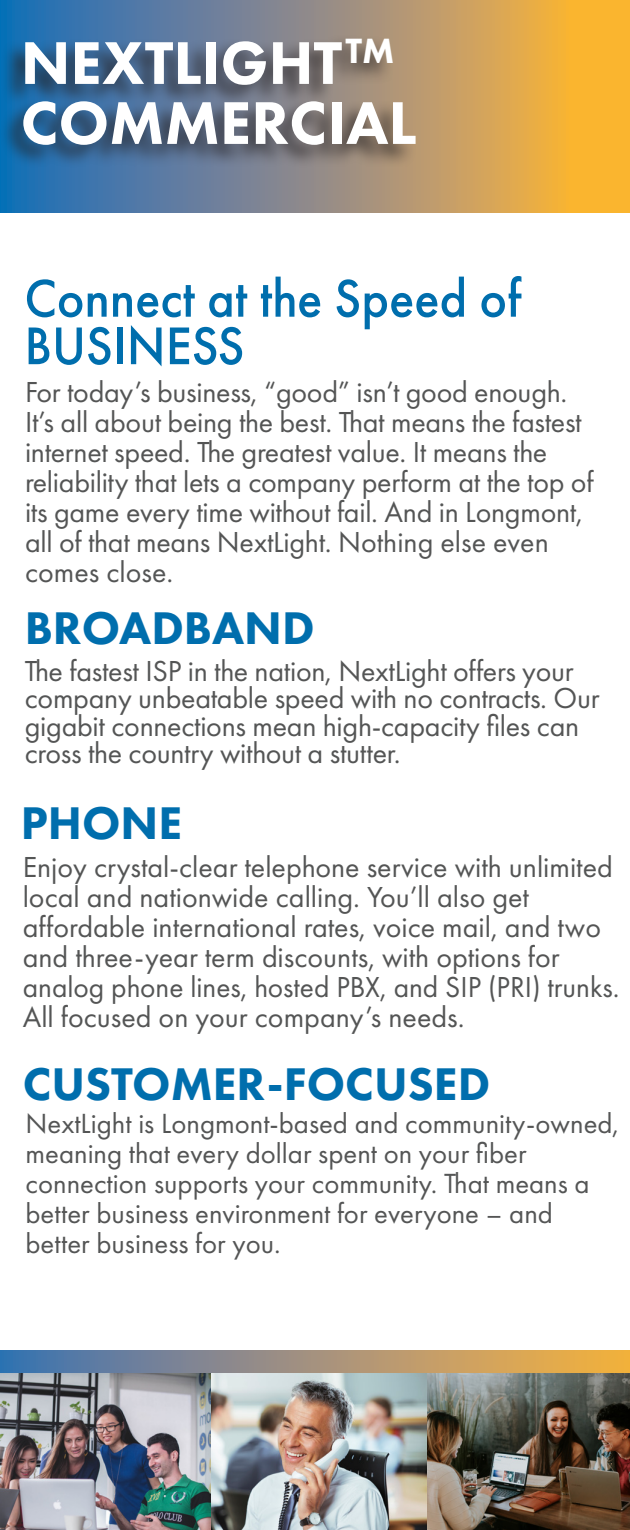
<style>
.page{position:relative;width:630px;height:1530px;background:#fff}
.page>*{position:absolute;margin:0;border:0;box-sizing:border-box;transform-origin:0 0}
.t1{font:800 62.5px "Futura PT";color:#fff}
.t2{font:500 55px "Futura PT";color:#006ead;scale:.95 1}
.t3{font:800 47.5px "Futura PT";color:#006ead}
.t4{font:30px/30px "Futura PT";letter-spacing:-.01em;color:#545555}
.t5{font:28.75px/30px "Futura PT";color:#545555}
</style>
<div class="page">
<svg style="left:0;top:0;width:630px;height:212px;background:#af996b"></svg>
<img style="left:210px;top:1372px;width:420px;height:158px">
<img style="left:0;top:1372px;width:210px;height:158px">
<svg style="left:0;top:1350px;width:630px;height:22px;background:#9f917b"></svg>
<div style="left:0;top:34px;width:417px;height:134px;background:#231f20;opacity:.7"></div>
<p class="t1" style="left:21px;top:24px;width:375px">NEXTLIGHT<sup>TM</sup></p>
<p class="t1" style="left:21px;top:84px;width:397px">COMMERCIAL</p>
<p class="t2" style="left:24px;top:265px;width:524px">Connect at the Speed of</p>
<p class="t2" style="left:24px;top:313px;width:233px">BUSINESS</p>
<p class="t4" style="left:25px;top:377px;width:544px">For today’s business, “good” isn’t good enough.</p>
<p class="t4" style="left:25px;top:407px;width:558px">It’s all about being the best. That means the fastest</p>
<p class="t4" style="left:25px;top:437px;width:570px">internet speed. The greatest value. It means the reliability that lets a company perform at the top of its game every time without fail. And in Longmont,</p>
<p class="t4" style="left:25px;top:527px;width:525px">all of that means NextLight. Nothing else even comes close.</p>
<p class="t3" style="left:25px;top:598px;width:291px">BROADBAND</p>
<p class="t4" style="left:25px;top:657px;width:576px;line-height:27.5px">The fastest ISP in the nation, NextLight offers your company unbeatable speed with no contracts. Our gigabit connections mean high-capacity files can cross the country without a stutter.</p>
<p class="t3" style="left:21px;top:794px;width:163px">PHONE</p>
<p class="t4" style="left:23px;top:852px;width:592px">Enjoy crystal-clear telephone service with unlimited local and nationwide calling. You’ll also get</p>
<p class="t4" style="left:23px;top:912px;width:580px">affordable international rates, voice mail, and two and three-year term discounts, with options for</p>
<p class="t4" style="left:23px;top:972px;width:598px">analog phone lines, hosted PBX, and SIP (PRI) trunks.</p>
<p class="t4" style="left:23px;top:1002px;width:443px">All focused on your company’s needs.</p>
<p class="t3" style="left:23px;top:1054px;width:469px">CUSTOMER-FOCUSED</p>
<p class="t5" style="left:26px;top:1108px;width:595px">NextLight is Longmont-based and community-owned, meaning that every dollar spent on your fiber</p>
<p class="t5" style="left:26px;top:1168px;width:566px">connection supports your community. That means a better business environment for everyone – and</p>
<p class="t5" style="left:26px;top:1228px;width:257px">better business for you.</p>
</div>
